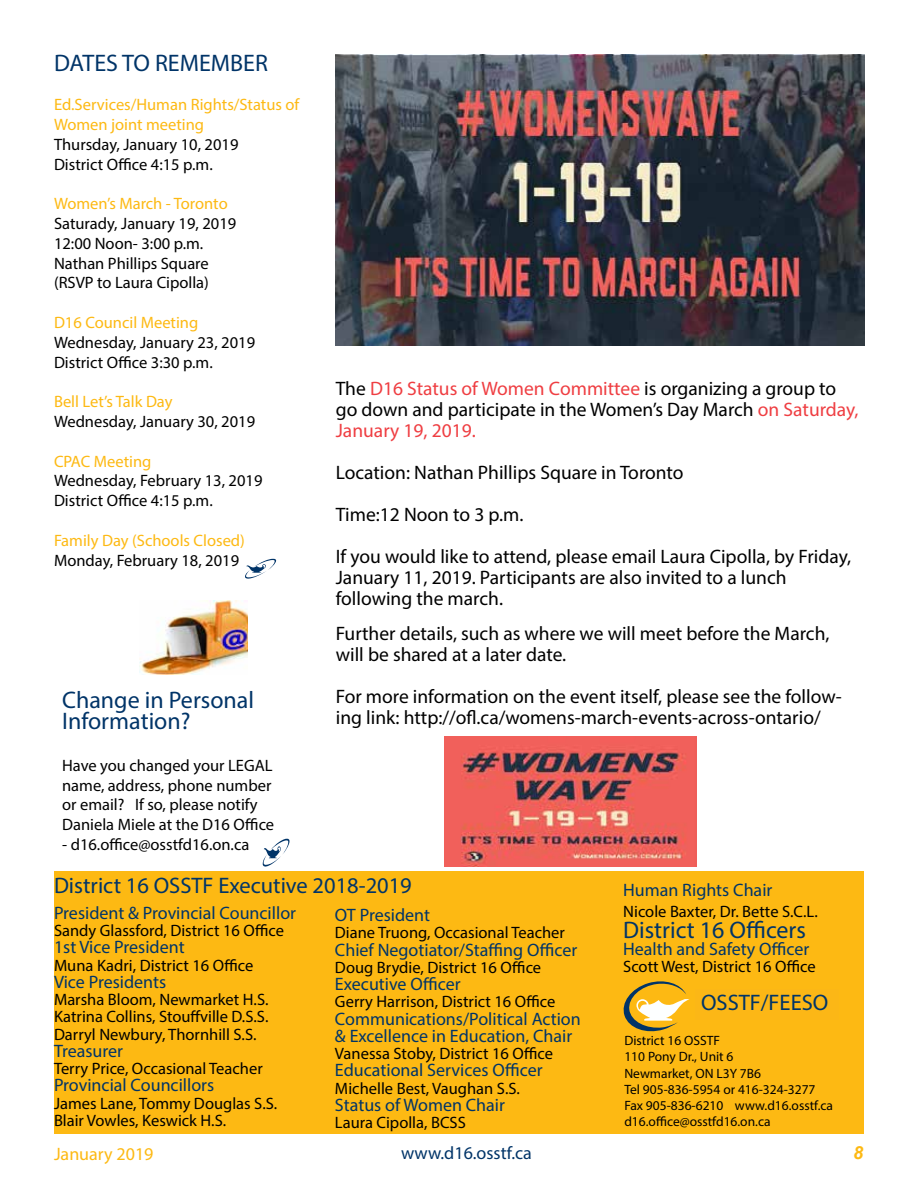
<style>
.page{position:relative;width:918px;height:1188px;background:#fff}
.page>*{position:absolute;margin:0;border:0;box-sizing:border-box;transform-origin:0 0}
.t1{font:24px/21px "Myriad Pro";color:#003468}
.t2{font:22.5px "Myriad Pro";color:#003468}
.t3{font:19.5px/21px "Myriad Pro";color:#000}
.t4{font:18px/17.2px "Myriad Pro";color:#003468}
.t5{font:18px "Myriad Pro";color:#fdb913}
.t6{font:italic 700 18px "Arial";color:#fdb913}
.t7{font:16.5px/19.8px "Myriad Pro";color:#000}
.t8{font:16.5px/19.8px "Myriad Pro";color:#fdb913}
.t9{font:13.5px/16.2px "Myriad Pro";color:#000}
.s1{color:#ef3e42}
</style>
<div class="page">
<img style="left:139px;top:600px;width:109px;height:75px">
<div style="left:54px;top:872px;width:810px;height:262px;background:#fdb913"></div>
<svg style="left:623px;top:981px;width:67px;height:51px"></svg>
<svg style="left:263px;top:839px;width:27px;height:28px"></svg>
<svg style="left:245px;top:559px;width:31px;height:20px"></svg>
<img style="left:336px;top:54px;width:528px;height:292px">
<img style="left:444px;top:737px;width:253px;height:130px">
<h1 class="t1" style="left:54px;top:52px;width:215px">DATES TO REMEMBER</h1>
<p class="t8" style="left:54px;top:94px;width:247px">Ed.Services/Human Rights/Status of<br>Women joint meeting</p>
<p class="t7" style="left:54px;top:134px;width:186px">Thursday, January 10, 2019<br>District Office 4:15 p.m.</p>
<p class="t8" style="left:54px;top:193px;width:175px">Women’s March - Toronto</p>
<p class="t7" style="left:54px;top:213px;width:184px">Saturady, January 19, 2019<br>12:00 Noon- 3:00 p.m.<br>Nathan Phillips Square (RSVP to Laura Cipolla)</p>
<p class="t8" style="left:54px;top:312px;width:146px">D16 Council Meeting</p>
<p class="t7" style="left:54px;top:332px;width:203px">Wednesday, January 23, 2019<br>District Office 3:30 p.m.</p>
<p class="t8" style="left:54px;top:391px;width:120px">Bell Let’s Talk Day</p>
<p class="t7" style="left:54px;top:411px;width:203px">Wednesday, January 30, 2019</p>
<p class="t8" style="left:54px;top:451px;width:99px">CPAC Meeting</p>
<p class="t7" style="left:54px;top:471px;width:210px">Wednesday, February 13, 2019<br>District Office 4:15 p.m.</p>
<p class="t8" style="left:54px;top:530px;width:192px">Family Day (Schools Closed)</p>
<p class="t7" style="left:54px;top:550px;width:187px">Monday, February 18, 2019</p>
<h1 class="t1" style="left:62px;top:689px;width:193px">Change in Personal<br>Information?</h1>
<p class="t7" style="left:62px;top:755px;width:214px">Have you changed your LEGAL name, address, phone number or email? If so, please notify<br>Daniela Miele at the D16 Office</p>
<p class="t7" style="left:62px;top:834px;width:189px">- d16.office@osstfd16.on.ca</p>
<p class="t3" style="left:336px;top:378px;width:524px">The <span class="s1">D16 Status of Women Committee</span> is organizing a group to go down and participate in the Women’s Day March <span class="s1">on Saturday,<br>January 19, 2019.</span></p>
<p class="t3" style="left:336px;top:451px;width:517px;line-height:42px">Location: Nathan Phillips Square in Toronto<br>Time:12 Noon to 3 p.m.<br>If you would like to attend, please email Laura Cipolla, by Friday,</p>
<p class="t3" style="left:336px;top:567px;width:452px">January 11, 2019. Participants are also invited to a lunch following the march.</p>
<p class="t3" style="left:336px;top:622px;width:495px">Further details, such as where we will meet before the March, will be shared at a later date.</p>
<p class="t3" style="left:336px;top:685px;width:507px">For more information on the event itself, please see the follow&shy;ing link: http://ofl.ca/womens-march-events-across-ontario/</p>
<h2 class="t2" style="left:54px;top:872px;width:359px">District 16 OSSTF Executive 2018-2019</h2>
<p class="t4" style="left:54px;top:904px;width:244px">President &amp; Provincial Councillor</p>
<p class="t7" style="left:54px;top:921px;width:232px">Sandy Glassford, District 16 Office</p>
<p class="t4" style="left:54px;top:939px;width:132px">1st Vice President</p>
<p class="t7" style="left:54px;top:955px;width:201px">Muna Kadri, District 16 Office</p>
<p class="t4" style="left:54px;top:973px;width:114px">Vice Presidents</p>
<p class="t7" style="left:54px;top:991px;width:216px;line-height:17.2px;text-align:justify">Marsha Bloom, Newmarket H.S.<br>Katrina Collins, Stouffville D.S.S.<br>Darryl Newbury, Thornhill S.S.</p>
<p class="t4" style="left:54px;top:1042px;width:71px">Treasurer</p>
<p class="t7" style="left:54px;top:1059px;width:210px">Terry Price, Occasional Teacher</p>
<p class="t4" style="left:54px;top:1077px;width:162px">Provincial Councillors</p>
<p class="t7" style="left:54px;top:1094px;width:225px;line-height:17.2px">James Lane, Tommy Douglas S.S.<br>Blair Vowles, Keswick H.S.</p>
<p class="t4" style="left:335px;top:906px;width:97px">OT President</p>
<p class="t7" style="left:335px;top:923px;width:231px">Diane Truong, Occasional Teacher</p>
<p class="t4" style="left:335px;top:941px;width:244px">Chief Negotiator/Staffing Officer</p>
<p class="t7" style="left:335px;top:957px;width:208px">Doug Brydie, District 16 Office</p>
<p class="t4" style="left:335px;top:975px;width:127px">Executive Officer</p>
<p class="t7" style="left:335px;top:992px;width:222px">Gerry Harrison, District 16 Office</p>
<p class="t4" style="left:335px;top:1010px;width:247px">Communications/Political Action &amp; Excellence in Education, Chair</p>
<p class="t7" style="left:335px;top:1044px;width:220px">Vanessa Stoby, District 16 Office</p>
<p class="t4" style="left:335px;top:1062px;width:209px">Educational Services Officer</p>
<p class="t7" style="left:335px;top:1078px;width:187px">Michelle Best, Vaughan S.S.</p>
<p class="t4" style="left:335px;top:1096px;width:172px">Status of Women Chair</p>
<p class="t7" style="left:335px;top:1113px;width:132px">Laura Cipolla, BCSS</p>
<p class="t4" style="left:623px;top:881px;width:151px">Human Rights Chair</p>
<p class="t7" style="left:623px;top:901px;width:196px">Nicole Baxter, Dr. Bette S.C.L.</p>
<h1 class="t1" style="left:623px;top:919px;width:184px">District 16 Officers</h1>
<p class="t4" style="left:623px;top:940px;width:188px">Health and Safety Officer</p>
<p class="t7" style="left:623px;top:957px;width:194px">Scott West, District 16 Office</p>
<h2 class="t2" style="left:701px;top:989px;width:129px">OSSTF/FEESO</h2>
<p class="t9" style="left:624px;top:1032px;width:210px">District 16 OSSTF<br>110 Pony Dr., Unit 6<br>Newmarket, ON L3Y 7B6<br>Tel 905-836-5954 or 416-324-3277<br>Fax 905-836-6210 www.d16.osstf.ca d16.office@osstfd16.on.ca</p>
<p class="t5" style="left:54px;top:1142px;width:101px">January 2019</p>
<p class="t4" style="left:401px;top:1144px;width:132px">www.d16.osstf.ca</p>
<p class="t6" style="left:853px;top:1141px;width:12px">8</p>
</div>
